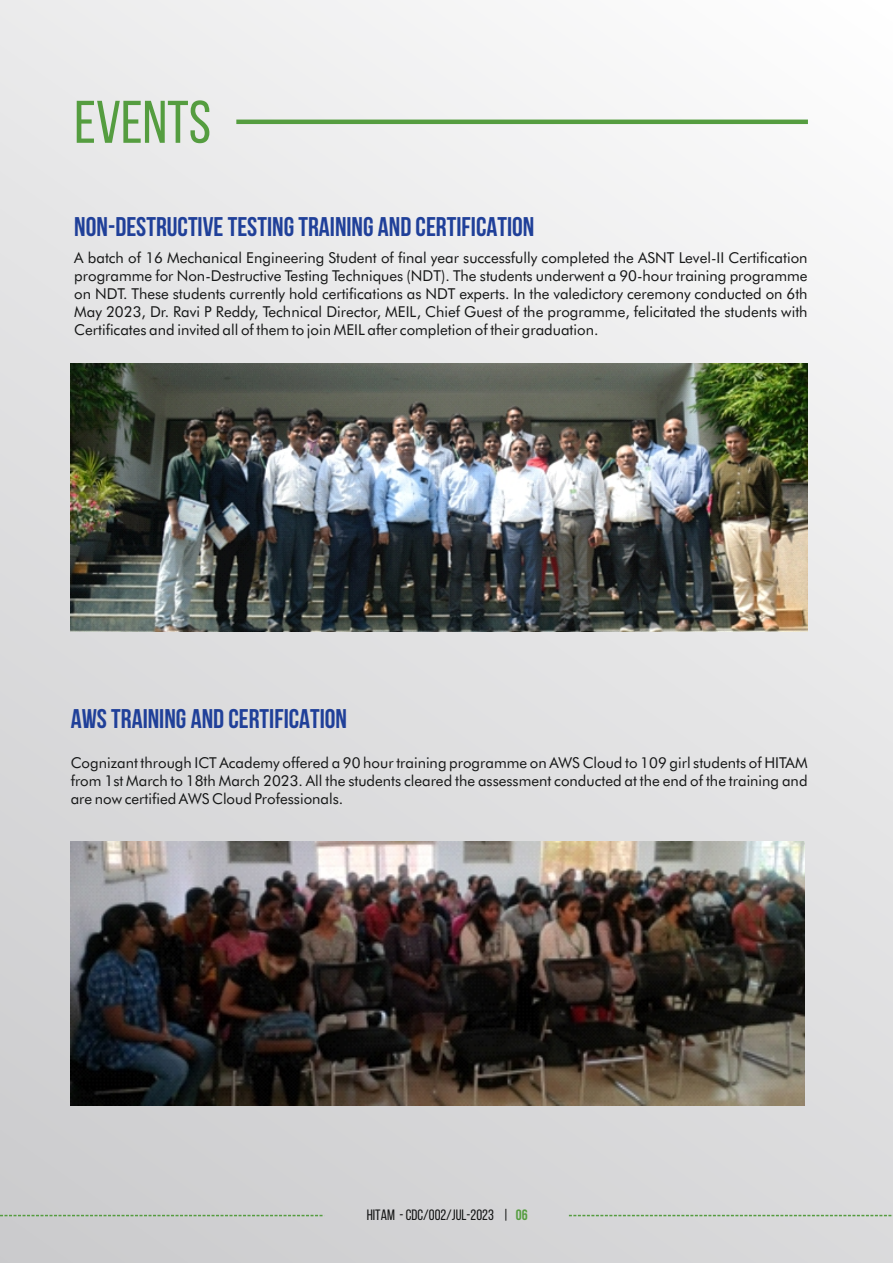
<style>
.page{position:relative;width:893px;height:1263px;background:#fff}
.page>*{position:absolute;margin:0;border:0;box-sizing:border-box;transform-origin:0 0}
.t1{font:60px "Bebas Neue";color:#559d40}
.t2{font:700 27px "Bebas Neue";color:#204099}
.t3{font:15px/18px "Futura BT";color:#151616;text-align:justify}
.t4{font:15px "Bebas Neue";color:#151616}
.s1{font-weight:700;color:#559d40}
</style>
<div class="page">
<div style="left:0;top:0;width:893px;height:1263px;background:linear-gradient(to bottom,#f4f4f4,#d0d0d1)"></div>
<hr style="left:236px;top:120px;width:572px;height:4px;background:#559d40">
<svg style="left:0;top:1215px;width:324px;height:1px"></svg>
<svg style="left:569px;top:1215px;width:324px;height:1px"></svg>
<img style="left:71px;top:364px;width:737px;height:267px">
<img style="left:71px;top:841px;width:733px;height:264px">
<h1 class="t1" style="left:74px;top:98px;width:138px">EVENTS</h1>
<h2 class="t2" style="left:74px;top:216px;width:462px">NON-DESTRUCTIVE TESTING TRAINING AND CERTIFICATION</h2>
<p class="t3" style="left:74px;top:250px;width:735px">A batch of 16 Mechanical Engineering Student of final year successfully completed the ASNT Level-II Certification programme for Non-Destructive Testing Techniques (NDT). The students underwent a 90-hour training programme on NDT. These students currently hold certifications as NDT experts. In the valedictory ceremony conducted on 6th May 2023, Dr. Ravi P Reddy, Technical Director, MEIL, Chief Guest of the programme, felicitated the students with Certificates and invited all of them to join MEIL after completion of their graduation.</p>
<h2 class="t2" style="left:71px;top:708px;width:278px">AWS TRAINING AND CERTIFICATION</h2>
<p class="t3" style="left:71px;top:755px;width:738px">Cognizant through ICT Academy offered a 90 hour training programme on AWS Cloud to 109 girl students of HITAM from 1st March to 18th March 2023. All the students cleared the assessment conducted at the end of the training and are now certified AWS Cloud Professionals.</p>
<p class="t4" style="left:367px;top:1209px;width:162px">HITAM - CDC/002/JUL-2023 | <span class="s1">06</span></p>
</div>
